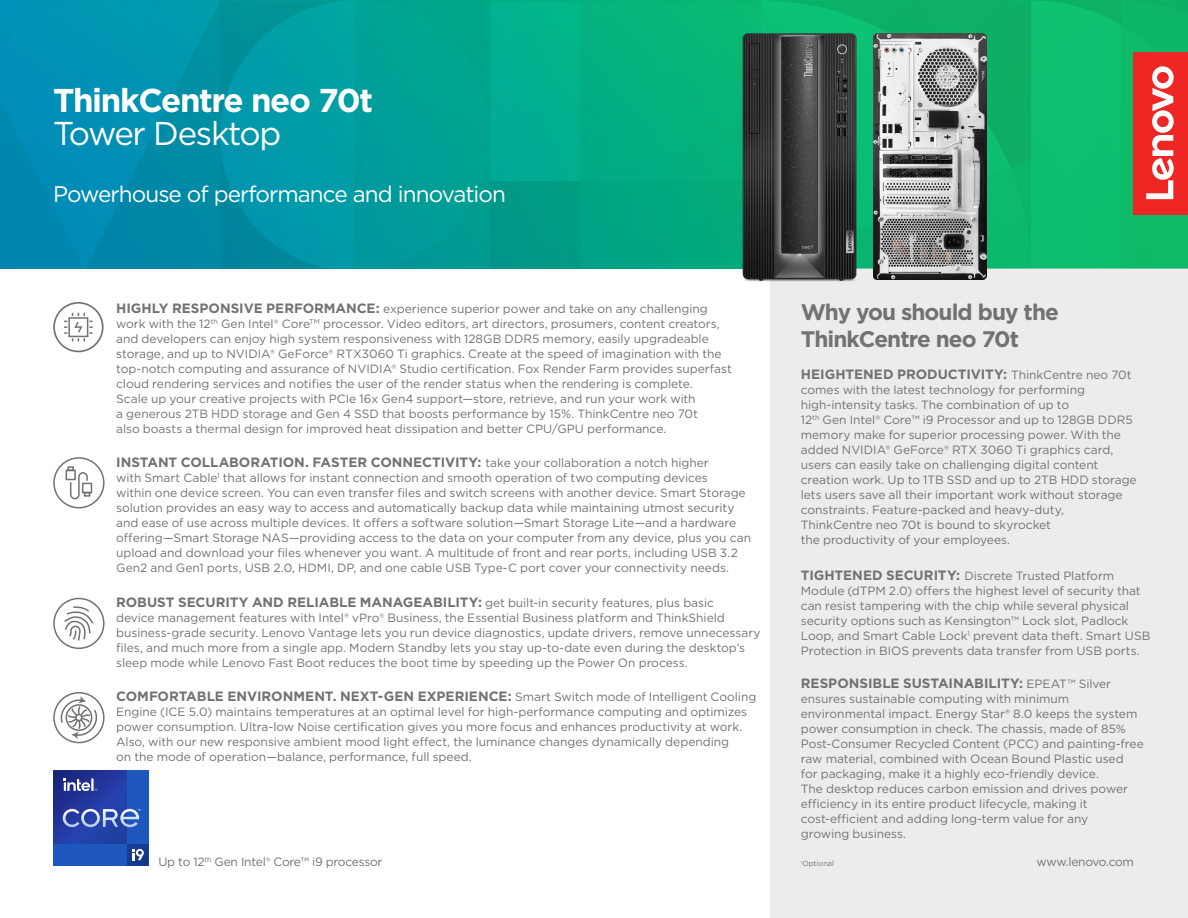
<style>
.page{position:relative;width:1188px;height:918px;background:#fff}
.page>*{position:absolute;margin:0;border:0;box-sizing:border-box;transform-origin:0 0}
.t1{font:700 33px/33px "Gotham";letter-spacing:-.04em;color:#fff}
.t2{font:22.5px "Gotham";letter-spacing:-.04em;color:#fff}
.t3{font:700 22.5px/27px "Gotham";letter-spacing:-.04em;color:#707372}
.LEN-benefit_header{font:700 13.5px "Gotham";color:#707372}
.LEN-benefit_header-2{font:12px/15px "Gotham";letter-spacing:-.005em;color:#707372}
.Body_text{font:12px "Gotham";letter-spacing:-.02em;color:#707372}
.t4{font:7.5px "Gotham";letter-spacing:-.005em;color:#707372}
.s1{font-weight:400}
.s2{font-weight:700;font-size:13.5px}
.s3{font-weight:400;font-size:12px}
</style>
<div class="page">
<img style="left:0;top:0;width:1188px;height:268px">
<div style="left:771px;top:268px;width:417px;height:650px;background:#edeceb"></div>
<div style="left:1134px;top:52px;width:54px;height:162px;background:#ee2624"></div>
<svg style="left:1146px;top:66px;width:28px;height:133px"></svg>
<svg style="left:53px;top:771px;width:96px;height:95px;background:#3053b0"></svg>
<div style="left:53px;top:692px;width:52px;height:51px;border:2px solid #707372;border-radius:50%"></div>
<svg style="left:60px;top:692px;width:38px;height:50px"></svg>
<div style="left:53px;top:598px;width:52px;height:51px;border:2px solid #707372;border-radius:50%"></div>
<svg style="left:63px;top:606px;width:32px;height:36px"></svg>
<div style="left:53px;top:457px;width:52px;height:51px;border:2px solid #707372;border-radius:50%"></div>
<svg style="left:65px;top:466px;width:28px;height:34px"></svg>
<img style="left:731px;top:25px;width:137px;height:263px">
<img style="left:873px;top:33px;width:113px;height:246px">
<div style="left:53px;top:302px;width:51px;height:50px;border:2px solid #707372;border-radius:50%"></div>
<svg style="left:64px;top:312px;width:29px;height:30px"></svg>
<p class="t1" style="left:53px;top:84px;width:322px">ThinkCentre neo 70t<br><span class="s1">Tower Desktop</span></p>
<p class="t2" style="left:53px;top:180px;width:454px">Powerhouse of performance and innovation</p>
<p class="LEN-benefit_header-2" style="left:116px;top:301px;width:617px"><span class="s2">HIGHLY RESPONSIVE PERFORMANCE:</span> experience superior power and take on any challenging work with the 12<sup>th</sup> Gen Intel® Core<sup>TM</sup> processor. Video editors, art directors, prosumers, content creators, and developers can enjoy high system responsiveness with 128GB DDR5 memory, easily upgradeable storage, and up to NVIDIA® GeForce® RTX3060 Ti graphics. Create at the speed of imagination with the top-notch computing and assurance of NVIDIA® Studio certification. Fox Render Farm provides superfast cloud rendering services and notifies the user of the render status when the rendering is complete.<br>Scale up your creative projects with PCIe 16x Gen4 support—store, retrieve, and run your work with<br>a generous 2TB HDD storage and Gen 4 SSD that boosts performance by 15%. ThinkCentre neo 70t<br>also boasts a thermal design for improved heat dissipation and better CPU/GPU performance.</p>
<p class="LEN-benefit_header" style="left:116px;top:453px;width:594px">INSTANT COLLABORATION. FASTER CONNECTIVITY: <span class="s3">take your collaboration a notch higher</span></p>
<p class="LEN-benefit_header-2" style="left:116px;top:470px;width:636px">with Smart Cable<sup>1</sup> that allows for instant connection and smooth operation of two computing devices<br>within one device screen. You can even transfer files and switch screens with another device. Smart Storage solution provides an easy way to access and automatically backup data while maintaining utmost security and ease of use across multiple devices. It offers a software solution—Smart Storage Lite—and a hardware offering—Smart Storage NAS—providing access to the data on your computer from any device, plus you can upload and download your files whenever you want. A multitude of front and rear ports, including USB 3.2<br>Gen2 and Gen1 ports, USB 2.0, HDMI, DP, and one cable USB Type-C port cover your connectivity needs.</p>
<p class="LEN-benefit_header" style="left:116px;top:593px;width:599px">ROBUST SECURITY AND RELIABLE MANAGEABILITY: <span class="s3">get built-in security features, plus basic</span></p>
<p class="LEN-benefit_header-2" style="left:116px;top:610px;width:646px">device management features with Intel® vPro® Business, the Essential Business platform and ThinkShield business-grade security. Lenovo Vantage lets you run device diagnostics, update drivers, remove unnecessary files, and much more from a single app. Modern Standby lets you stay up-to-date even during the desktop’s sleep mode while Lenovo Fast Boot reduces the boot time by speeding up the Power On process.</p>
<p class="LEN-benefit_header" style="left:116px;top:687px;width:642px">COMFORTABLE ENVIRONMENT. NEXT-GEN EXPERIENCE: <span class="s3">Smart Switch mode of Intelligent Cooling</span></p>
<p class="LEN-benefit_header-2" style="left:116px;top:704px;width:632px">Engine (ICE 5.0) maintains temperatures at an optimal level for high-performance computing and optimizes power consumption. Ultra-low Noise certification gives you more focus and enhances productivity at work.<br>Also, with our new responsive ambient mood light effect, the luminance changes dynamically depending on the mode of operation—balance, performance, full speed.</p>
<h1 class="t3" style="left:801px;top:298px;width:260px">Why you should buy the<br>ThinkCentre neo 70t</h1>
<p class="LEN-benefit_header" style="left:801px;top:365px;width:332px">HEIGHTENED PRODUCTIVITY: <span class="s3">ThinkCentre neo 70t</span></p>
<p class="LEN-benefit_header-2" style="left:801px;top:382px;width:337px">comes with the latest technology for performing high-intensity tasks. The combination of up to<br>12<sup>th</sup> Gen Intel® Core™ i9 Processor and up to 128GB DDR5 memory make for superior processing power. With the added NVIDIA® GeForce® RTX 3060 Ti graphics card, users can easily take on challenging digital content creation work. Up to 1TB SSD and up to 2TB HDD storage lets users save all their important work without storage constraints. Feature-packed and heavy-duty, ThinkCentre neo 70t is bound to skyrocket<br>the productivity of your employees.</p>
<p class="LEN-benefit_header-2" style="left:801px;top:568px;width:351px"><span class="s2">TIGHTENED SECURITY:</span> Discrete Trusted Platform Module (dTPM 2.0) offers the highest level of security that can resist tampering with the chip while several physical security options such as Kensington™ Lock slot, Padlock Loop, and Smart Cable Lock<sup>1</sup> prevent data theft. Smart USB Protection in BIOS prevents data transfer from USB ports.</p>
<p class="LEN-benefit_header" style="left:801px;top:674px;width:312px">RESPONSIBLE SUSTAINABILITY: <span class="s3">EPEAT™ Silver</span></p>
<p class="LEN-benefit_header-2" style="left:801px;top:691px;width:344px">ensures sustainable computing with minimum environmental impact. Energy Star® 8.0 keeps the system power consumption in check. The chassis, made of 85% Post-Consumer Recycled Content (PCC) and painting-free raw material, combined with Ocean Bound Plastic used<br>for packaging, make it a highly eco-friendly device.<br>The desktop reduces carbon emission and drives power efficiency in its entire product lifecycle, making it cost-efficient and adding long-term value for any<br>growing business.</p>
<p class="Body_text" style="left:158px;top:854px;width:226px">Up to 12<sup>th</sup> Gen Intel® Core™ i9 processor</p>
<p class="Body_text" style="left:1037px;top:854px;width:99px">www.lenovo.com</p>
<p class="t4" style="left:801px;top:859px;width:35px"><sup>1</sup>Optional</p>
</div>
